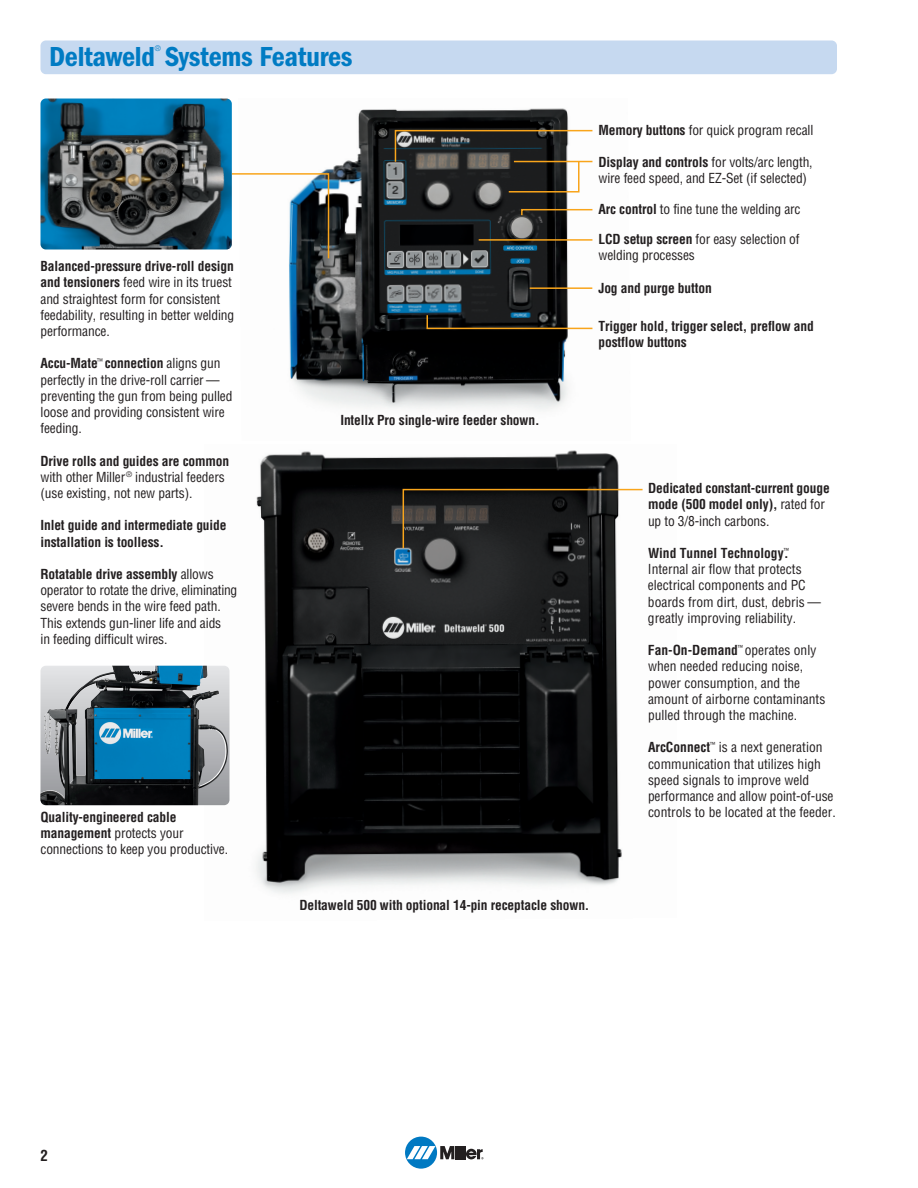
<style>
.page{position:relative;width:918px;height:1188px;background:#fff}
.page>*{position:absolute;margin:0;border:0;box-sizing:border-box;transform-origin:0 0}
.t1{font:28.5px "ITC Franklin Gothic Std Dm Cd";letter-spacing:-.01em;color:#007bc3}
.t2{font:700 condensed 15px "Helvetica";color:#231f20}
.t3{font:condensed 13.5px/16.2px "Helvetica";letter-spacing:-.01em;color:#231f20}
.t4{font:700 condensed 13.5px/16.2px "Helvetica";letter-spacing:-.01em;color:#231f20}
.t5{font:condensed 7.5px "Helvetica";color:#007bc3}
.s1{font-weight:700}
.s2{font-weight:400}
</style>
<div class="page">
<img style="left:289px;top:108px;width:304px;height:303px">
<img style="left:205px;top:450px;width:417px;height:444px">
<div style="left:405px;top:1137px;width:32px;height:32px;background:#0079c2;border-radius:50%"></div>
<svg style="left:407px;top:1146px;width:76px;height:13px"></svg>
<div style="left:40px;top:40px;width:797px;height:34px;background:#c6d9f0;border-radius:5px"></div>
<svg style="left:232px;top:172px;width:98px;height:88px"></svg>
<img style="left:40px;top:99px;width:192px;height:151px;border-radius:5px">
<hr style="left:479px;top:239px;width:113px;height:2px;background:#f9a51b">
<svg style="left:520px;top:208px;width:73px;height:9px"></svg>
<svg style="left:426px;top:314px;width:167px;height:16px"></svg>
<svg style="left:394px;top:129px;width:199px;height:64px"></svg>
<img style="left:40px;top:666px;width:188px;height:139px">
<hr style="left:530px;top:287px;width:62px;height:2px;background:#f9a51b">
<svg style="left:402px;top:488px;width:241px;height:62px"></svg>
<p class="t5" style="left:155px;top:45px;width:7px">®</p>
<h1 class="t1" style="left:49px;top:47px;width:305px">Deltaweld Systems Features</h1>
<p class="t3" style="left:40px;top:259px;width:195px"><span class="s1">Balanced-pressure drive-roll design and tensioners</span> feed wire in its truest and straightest form for consistent feedability, resulting in better welding performance.</p>
<p class="t3" style="left:40px;top:356px;width:194px"><span class="s1">Accu-Mate</span><sup>™</sup> <span class="s1">connection</span> aligns gun perfectly in the drive-roll carrier — preventing the gun from being pulled loose and providing consistent wire feeding.</p>
<p class="t3" style="left:40px;top:454px;width:190px"><span class="s1">Drive rolls and guides are common </span>with other Miller<sup>®</sup> industrial feeders (use existing, not new parts).</p>
<p class="t4" style="left:40px;top:518px;width:188px">Inlet guide and intermediate guide installation is toolless.</p>
<p class="t3" style="left:40px;top:567px;width:198px"><span class="s1">Rotatable drive assembly</span> allows operator to rotate the drive, eliminating severe bends in the wire feed path.<br>This extends gun-liner life and aids<br>in feeding difficult wires.</p>
<p class="t3" style="left:40px;top:810px;width:189px"><span class="s1">Quality-engineered cable management</span> protects your connections to keep you productive.</p>
<p class="t4" style="left:340px;top:413px;width:201px">Intellx Pro single-wire feeder shown.</p>
<p class="t3" style="left:598px;top:123px;width:216px"><span class="s1">Memory buttons</span> for quick program recall</p>
<p class="t3" style="left:598px;top:155px;width:216px"><span class="s1">Display and controls</span> for volts/arc length, wire feed speed, and EZ-Set (if selected)</p>
<p class="t3" style="left:598px;top:202px;width:204px"><span class="s1">Arc control</span> to fine tune the welding arc</p>
<p class="t3" style="left:598px;top:232px;width:203px"><span class="s1">LCD setup screen</span> for easy selection of welding processes</p>
<p class="t4" style="left:598px;top:281px;width:115px">Jog and purge button</p>
<p class="t4" style="left:598px;top:319px;width:217px">Trigger hold, trigger select, preflow and postflow buttons</p>
<p class="t4" style="left:648px;top:481px;width:183px">Dedicated constant-current gouge mode (500 model only), <span class="s2">rated for up to 3/8-inch carbons.</span></p>
<p class="t3" style="left:648px;top:546px;width:174px"><span class="s1">Wind Tunnel Technology</span><sup>™</sup><span class="s1">.<br></span>Internal air flow that protects electrical components and PC boards from dirt, dust, debris — greatly improving reliability.</p>
<p class="t3" style="left:648px;top:643px;width:179px"><span class="s1">Fan-On-Demand</span><sup>™</sup> operates only when needed reducing noise, power consumption, and the amount of airborne contaminants pulled through the machine.</p>
<p class="t3" style="left:648px;top:740px;width:189px"><span class="s1">ArcConnect</span><sup>™</sup> is a next generation communication that utilizes high speed signals to improve weld performance and allow point-of-use controls to be located at the feeder.</p>
<p class="t4" style="left:299px;top:898px;width:292px">Deltaweld 500 with optional 14-pin receptacle shown.</p>
<p class="t2" style="left:40px;top:1150px;width:9px">2</p>
</div>
